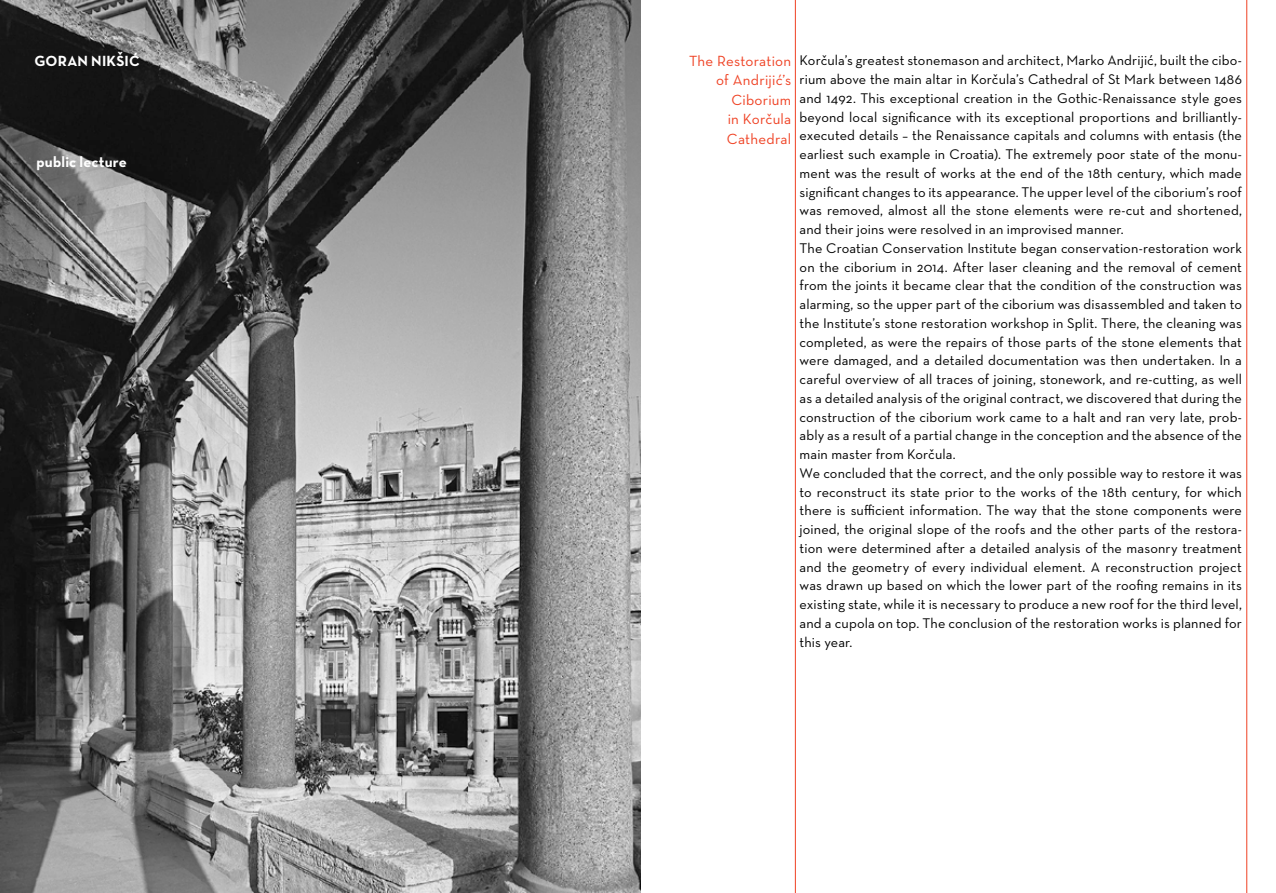
<style>
.page{position:relative;width:1276px;height:893px;background:#fff}
.page>*{position:absolute;margin:0;border:0;box-sizing:border-box;transform-origin:0 0}
.t1{font:500 15px/19.5px "Neutra Text CE";letter-spacing:.015em;color:#ef4123;text-align:right}
.t2{font:700 15px "Neutra Text CE";letter-spacing:.01em;color:#fff}
.t3{font:500 14.25px/18.8px "Neutra Text CE";letter-spacing:.01em;color:#000}
</style>
<div class="page">
<hr style="left:795px;top:0;width:1px;height:893px;background:#ef4123">
<hr style="left:1246px;top:0;width:1px;height:893px;background:#ef4123">
<img style="left:0;top:0;width:640px;height:893px">
<div style="left:0;top:0;width:286px;height:243px;background:#000;opacity:.75"></div>
<p class="t2" style="left:34px;top:52px;width:107px">GORAN NIKŠIĆ</p>
<p class="t2" style="left:36px;top:153px;width:92px">public lecture</p>
<p class="t1" style="left:689px;top:51px;width:104px">The Restoration of Andrijić’s<br>Ciborium<br>in Korčula<br>Cathedral</p>
<p class="t3" style="left:799px;top:51px;width:444px">Korčula’s greatest stonemason and architect, Marko Andrijić, built the cibo&shy;rium above the main altar in Korčula’s Cathedral of St Mark between 1486 and 1492. This exceptional creation in the Gothic-Renaissance style goes beyond local significance with its exceptional proportions and brilliantly&shy;executed details – the Renaissance capitals and columns with entasis (the earliest such example in Croatia). The extremely poor state of the monu&shy;ment was the result of works at the end of the 18th century, which made significant changes to its appearance. The upper level of the ciborium’s roof was removed, almost all the stone elements were re-cut and shortened, and their joins were resolved in an improvised manner.<br>The Croatian Conservation Institute began conservation-restoration work on the ciborium in 2014. After laser cleaning and the removal of cement from the joints it became clear that the condition of the construction was alarming, so the upper part of the ciborium was disassembled and taken to the Institute’s stone restoration workshop in Split. There, the cleaning was completed, as were the repairs of those parts of the stone elements that were damaged, and a detailed documentation was then undertaken. In a careful overview of all traces of joining, stonework, and re-cutting, as well as a detailed analysis of the original contract, we discovered that during the construction of the ciborium work came to a halt and ran very late, prob&shy;ably as a result of a partial change in the conception and the absence of the main master from Korčula.<br>We concluded that the correct, and the only possible way to restore it was to reconstruct its state prior to the works of the 18th century, for which there is sufficient information. The way that the stone components were joined, the original slope of the roofs and the other parts of the restora&shy;tion were determined after a detailed analysis of the masonry treatment and the geometry of every individual element. A reconstruction project was drawn up based on which the lower part of the roofing remains in its existing state, while it is necessary to produce a new roof for the third level, and a cupola on top. The conclusion of the restoration works is planned for this year.</p>
</div>
